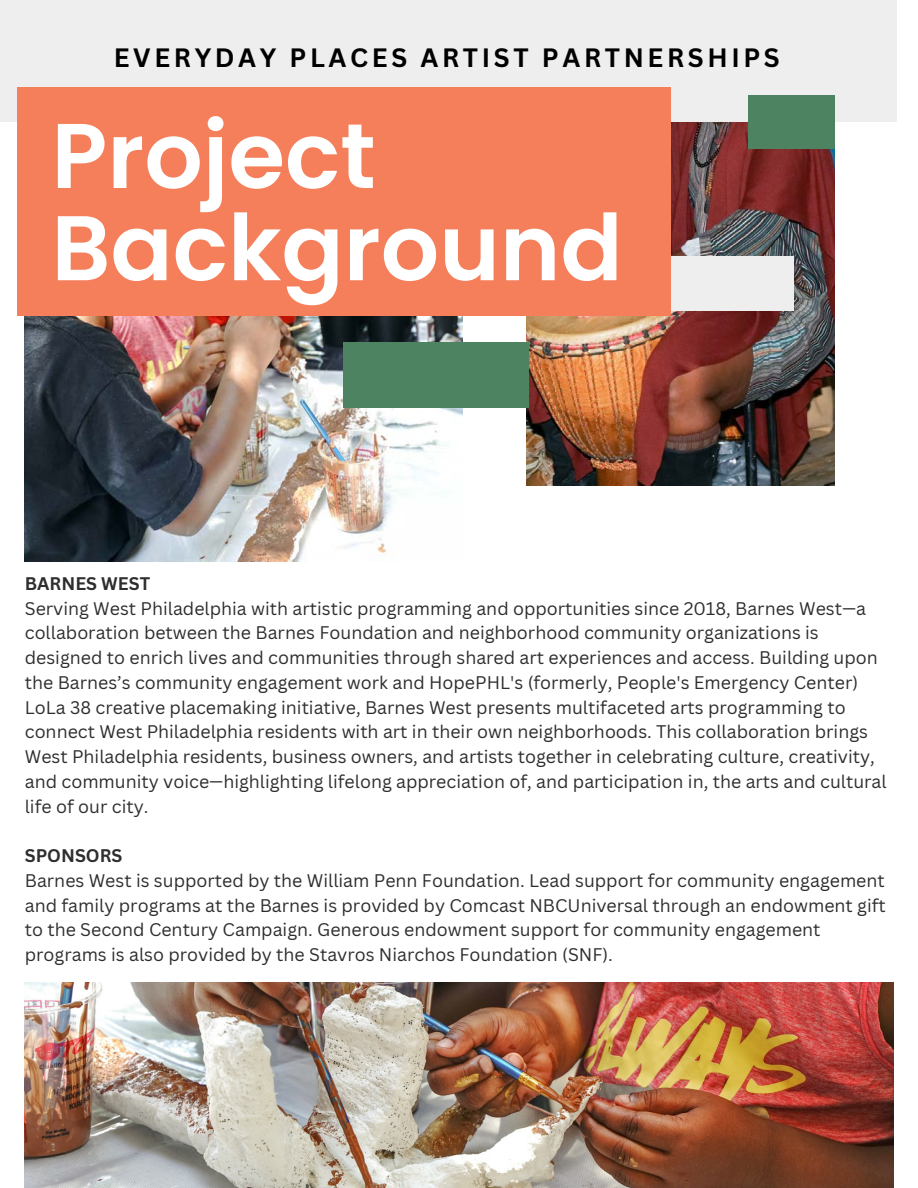
<style>
.page{position:relative;width:918px;height:1188px;background:#fff}
.page>*{position:absolute;margin:0;border:0;box-sizing:border-box;transform-origin:0 0}
.t1{font:600 91.65px/92.2px "Poppins";color:#fff}
.t2{font:700 25.8px "Canva Sans";letter-spacing:.14em;color:#000}
.t3{font:17.85px/24.8px "Canva Sans";color:#2e2e2e}
.t4{font:700 17.85px "Canva Sans";color:#2e2e2e}
</style>
<div class="page">
<img style="left:527px;top:122px;width:308px;height:363px">
<div style="left:0;top:0;width:897px;height:122px;background:#eee"></div>
<img style="left:25px;top:316px;width:437px;height:246px">
<div style="left:620px;top:257px;width:174px;height:53px;background:#eee"></div>
<div style="left:17px;top:87px;width:654px;height:229px;background:#f57f5b"></div>
<div style="left:344px;top:342px;width:185px;height:66px;background:#4e8362"></div>
<div style="left:748px;top:95px;width:87px;height:54px;background:#4e8362"></div>
<img style="left:25px;top:982px;width:868px;height:206px">
<h2 class="t2" style="left:114px;top:40px;width:667px">EVERYDAY PLACES ARTIST PARTNERSHIPS</h2>
<h1 class="t1" style="left:52px;top:110px;width:573px">Project<br>Background</h1>
<p class="t4" style="left:25px;top:571px;width:127px">BARNES WEST</p>
<p class="t3" style="left:25px;top:595px;width:863px">Serving West Philadelphia with artistic programming and opportunities since 2018, Barnes West—a collaboration between the Barnes Foundation and neighborhood community organizations is designed to enrich lives and communities through shared art experiences and access. Building upon the Barnes’s community engagement work and HopePHL's (formerly, People's Emergency Center)<br>LoLa 38 creative placemaking initiative, Barnes West presents multifaceted arts programming to connect West Philadelphia residents with art in their own neighborhoods. This collaboration brings West Philadelphia residents, business owners, and artists together in celebrating culture, creativity, and community voice—highlighting lifelong appreciation of, and participation in, the arts and cultural life of our city.</p>
<p class="t4" style="left:25px;top:843px;width:99px">SPONSORS</p>
<p class="t3" style="left:25px;top:868px;width:863px">Barnes West is supported by the William Penn Foundation. Lead support for community engagement and family programs at the Barnes is provided by Comcast NBCUniversal through an endowment gift to the Second Century Campaign. Generous endowment support for community engagement programs is also provided by the Stavros Niarchos Foundation (SNF).</p>
</div>
